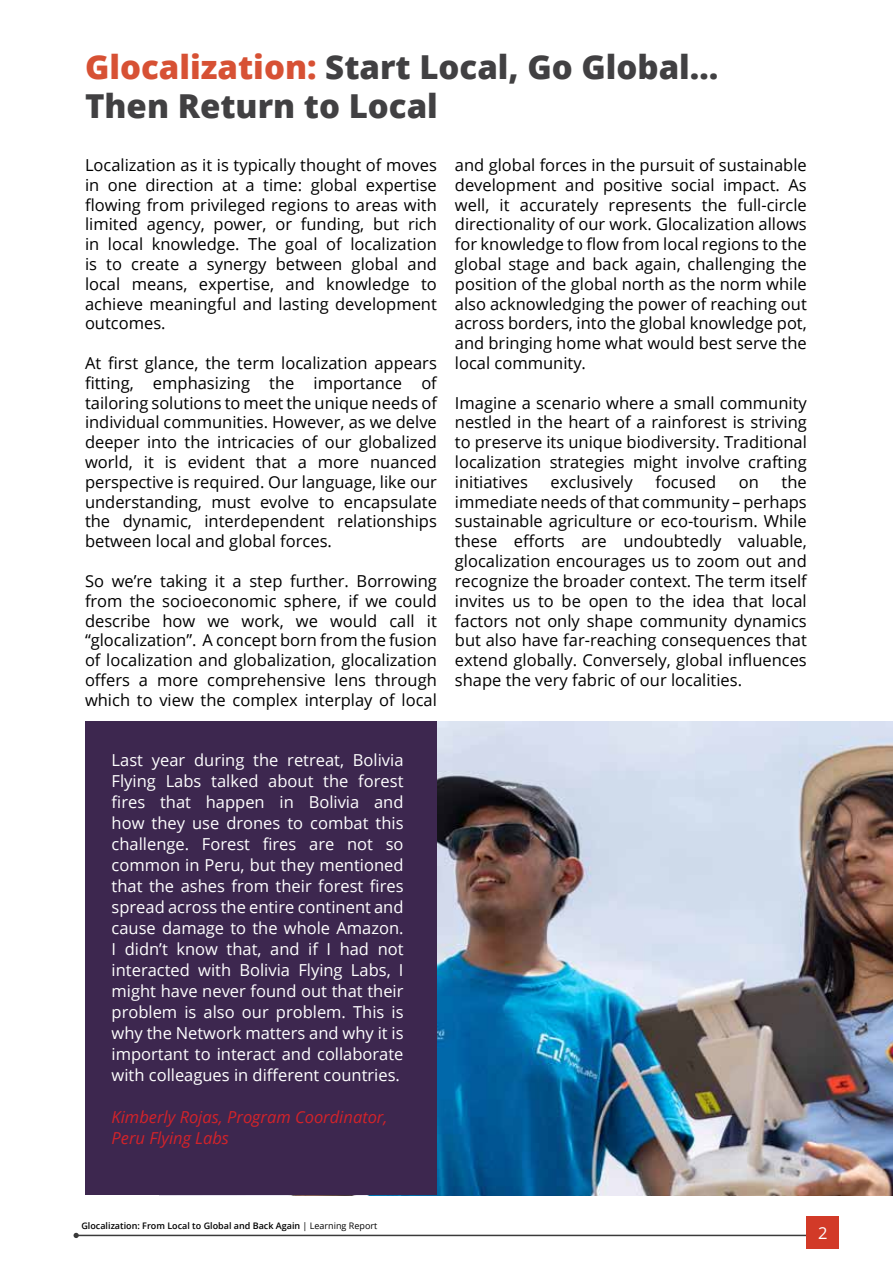
<style>
.page{position:relative;width:893px;height:1263px;background:#fff}
.page>*{position:absolute;margin:0;border:0;box-sizing:border-box;transform-origin:0 0}
.t1{font:800 33px/39px "Open Sans";color:#414042}
.t2{font:16.5px/19.8px "Open Sans";color:#000;text-align:justify}
.t3{font:16.5px/21px "Open Sans";color:#fff;text-align:justify}
.t4{font:italic 16.5px/21px "Open Sans";color:#d2232a}
.t5{font:600 9px "Open Sans";color:#000}
.s1{color:#d75134}
.s2{font-weight:400}
</style>
<div class="page">
<hr style="left:76px;top:1235px;width:747px;height:1px;background:#3a3a3a">
<svg style="left:74px;top:1233px;width:5px;height:5px"></svg>
<div style="left:807px;top:1216px;width:32px;height:33px;background:#d23a28"></div>
<img style="left:437px;top:721px;width:456px;height:474px">
<div style="left:85px;top:721px;width:352px;height:474px;background:#3d274f"></div>
<h1 class="t1" style="left:85px;top:46px;width:635px"><span class="s1">Glocalization:</span> Start Local, Go Global…<br>Then Return to Local</h1>
<p class="t2" style="left:85px;top:155px;width:353px">Localization as it is typically thought of moves in one direction at a time: global expertise flowing from privileged regions to areas with limited agency, power, or funding, but rich in local knowledge. The goal of localization is to create a synergy between global and local means, expertise, and knowledge to achieve meaningful and lasting development outcomes.</p>
<p class="t2" style="left:85px;top:353px;width:353px">At first glance, the term localization appears fitting, emphasizing the importance of tailoring solutions to meet the unique needs of individual communities. However, as we delve deeper into the intricacies of our globalized world, it is evident that a more nuanced perspective is required. Our language, like our understanding, must evolve to encapsulate the dynamic, interdependent relationships between local and global forces.</p>
<p class="t2" style="left:85px;top:571px;width:353px">So we’re taking it a step further. Borrowing from the socioeconomic sphere, if we could describe how we work, we would call it “glocalization”. A concept born from the fusion of localization and globalization, glocalization offers a more comprehensive lens through which to view the complex interplay of local</p>
<p class="t2" style="left:455px;top:155px;width:353px">and global forces in the pursuit of sustainable development and positive social impact. As well, it accurately represents the full-circle directionality of our work. Glocalization allows for knowledge to flow from local regions to the global stage and back again, challenging the position of the global north as the norm while also acknowledging the power of reaching out across borders, into the global knowledge pot, and bringing home what would best serve the local community.</p>
<p class="t2" style="left:455px;top:392px;width:353px">Imagine a scenario where a small community nestled in the heart of a rainforest is striving to preserve its unique biodiversity. Traditional localization strategies might involve crafting initiatives</p>
<p class="t2" style="left:551px;top:472px;width:84px">exclusively</p>
<p class="t2" style="left:655px;top:472px;width:62px">focused</p>
<p class="t2" style="left:739px;top:472px;width:22px">on</p>
<p class="t2" style="left:455px;top:472px;width:353px;text-indent:327px">the immediate needs of that community – perhaps sustainable agriculture or eco-tourism. While these efforts are undoubtedly valuable, glocalization encourages us to zoom out and recognize the broader context. The term itself invites us to be open to the idea that local factors not only shape community dynamics but also have far-reaching consequences that extend globally. Conversely, global influences shape the very fabric of our localities.</p>
<p class="t3" style="left:112px;top:749px;width:293px">Last year during the retreat, Bolivia Flying Labs talked about the forest fires that happen in Bolivia and how they use drones to combat this challenge. Forest fires are not so common in Peru, but they mentioned that the ashes from their forest fires spread across the entire continent and cause damage to the whole Amazon.<br>I didn’t know that, and if I had not interacted with Bolivia Flying Labs, I might have never found out that their problem is also our problem. This is why the Network matters and why it is important to interact and collaborate with colleagues in different countries.</p>
<p class="t4" style="left:112px;top:1106px;width:277px">Kimberly Rojas, Program Coordinator,<br>Peru Flying Labs</p>
<p class="t5" style="left:81px;top:1219px;width:297px">Glocalization: From Local to Global and Back Again <span class="s2">| Learning Report</span></p>
<p class="t3" style="left:818px;top:1222px;width:11px">2</p>
</div>
